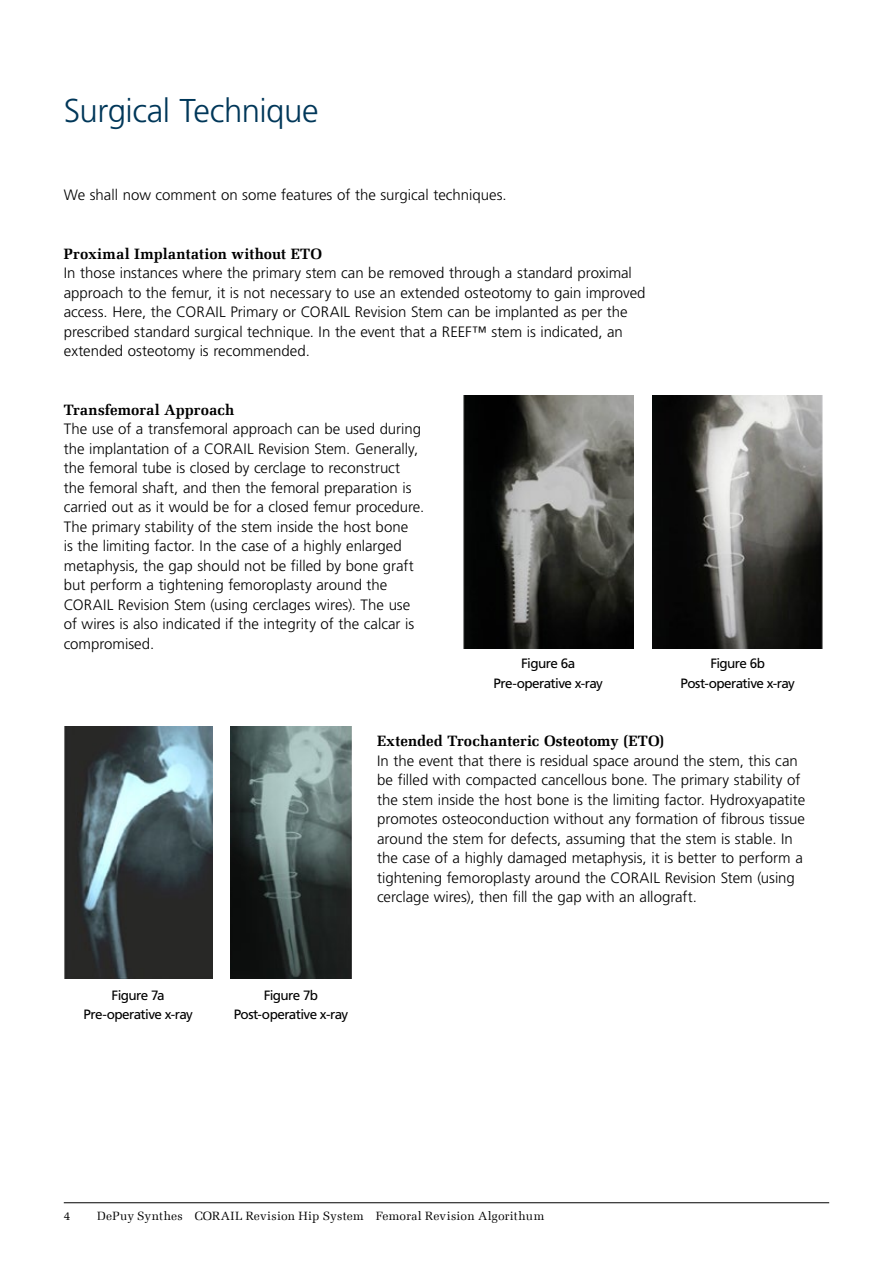
<style>
.page{position:relative;width:893px;height:1263px;background:#fff}
.page>*{position:absolute;margin:0;border:0;box-sizing:border-box;transform-origin:0 0}
.t1{font:300 33px "Frutiger LT Std";letter-spacing:-.015em;color:#003759}
.t2{font:300 15px/19.5px "Frutiger LT Std";color:#000}
.t3{font:700 15px "Melior Com";letter-spacing:.005em;color:#000}
.t4{font:13.5px/19.5px "Frutiger LT Std";letter-spacing:-.045em;color:#000;text-align:center}
.t5{font:12px "Melior Com";letter-spacing:.015em;color:#000}
</style>
<div class="page">
<hr style="left:64px;top:1202px;width:765px;height:1px;background:#000">
<img style="left:653px;top:395px;width:170px;height:254px">
<img style="left:463px;top:395px;width:170px;height:254px">
<img style="left:230px;top:727px;width:122px;height:252px">
<img style="left:64px;top:727px;width:149px;height:252px">
<h1 class="t1" style="left:64px;top:92px;width:256px">Surgical Technique</h1>
<p class="t2" style="left:64px;top:186px;width:444px">We shall now comment on some features of the surgical techniques.</p>
<p class="t3" style="left:64px;top:244px;width:260px">Proximal Implantation without ETO</p>
<p class="t2" style="left:64px;top:264px;width:583px">In those instances where the primary stem can be removed through a standard proximal approach to the femur, it is not necessary to use an extended osteotomy to gain improved access. Here, the CORAIL Primary or CORAIL Revision Stem can be implanted as per the prescribed standard surgical technique. In the event that a REEF™ stem is indicated, an extended osteotomy is recommended.</p>
<p class="t3" style="left:64px;top:400px;width:172px">Transfemoral Approach</p>
<p class="t2" style="left:64px;top:420px;width:362px">The use of a transfemoral approach can be used during the implantation of a CORAIL Revision Stem. Generally, the femoral tube is closed by cerclage to reconstruct the femoral shaft, and then the femoral preparation is carried out as it would be for a closed femur procedure.<br>The primary stability of the stem inside the host bone<br>is the limiting factor. In the case of a highly enlarged metaphysis, the gap should not be filled by bone graft but perform a tightening femoroplasty around the CORAIL Revision Stem (using cerclages wires). The use of wires is also indicated if the integrity of the calcar is compromised.</p>
<p class="t4" style="left:493px;top:654px;width:111px">Figure 6a<br>Pre-operative x-ray</p>
<p class="t4" style="left:680px;top:654px;width:116px">Figure 6b<br>Post-operative x-ray</p>
<p class="t3" style="left:377px;top:732px;width:289px">Extended Trochanteric Osteotomy (ETO)</p>
<p class="t2" style="left:377px;top:751px;width:430px">In the event that there is residual space around the stem, this can be filled with compacted cancellous bone. The primary stability of the stem inside the host bone is the limiting factor. Hydroxyapatite promotes osteoconduction without any formation of fibrous tissue around the stem for defects, assuming that the stem is stable. In the case of a highly damaged metaphysis, it is better to perform a tightening femoroplasty around the CORAIL Revision Stem (using cerclage wires), then fill the gap with an allograft.</p>
<p class="t4" style="left:83px;top:985px;width:111px">Figure 7a<br>Pre-operative x-ray</p>
<p class="t4" style="left:234px;top:985px;width:116px">Figure 7b<br>Post-operative x-ray</p>
<p class="t5" style="left:64px;top:1209px;width:8px">4</p>
<p class="t5" style="left:97px;top:1209px;width:449px">DePuy Synthes CORAIL Revision Hip System Femoral Revision Algorithum</p>
</div>
